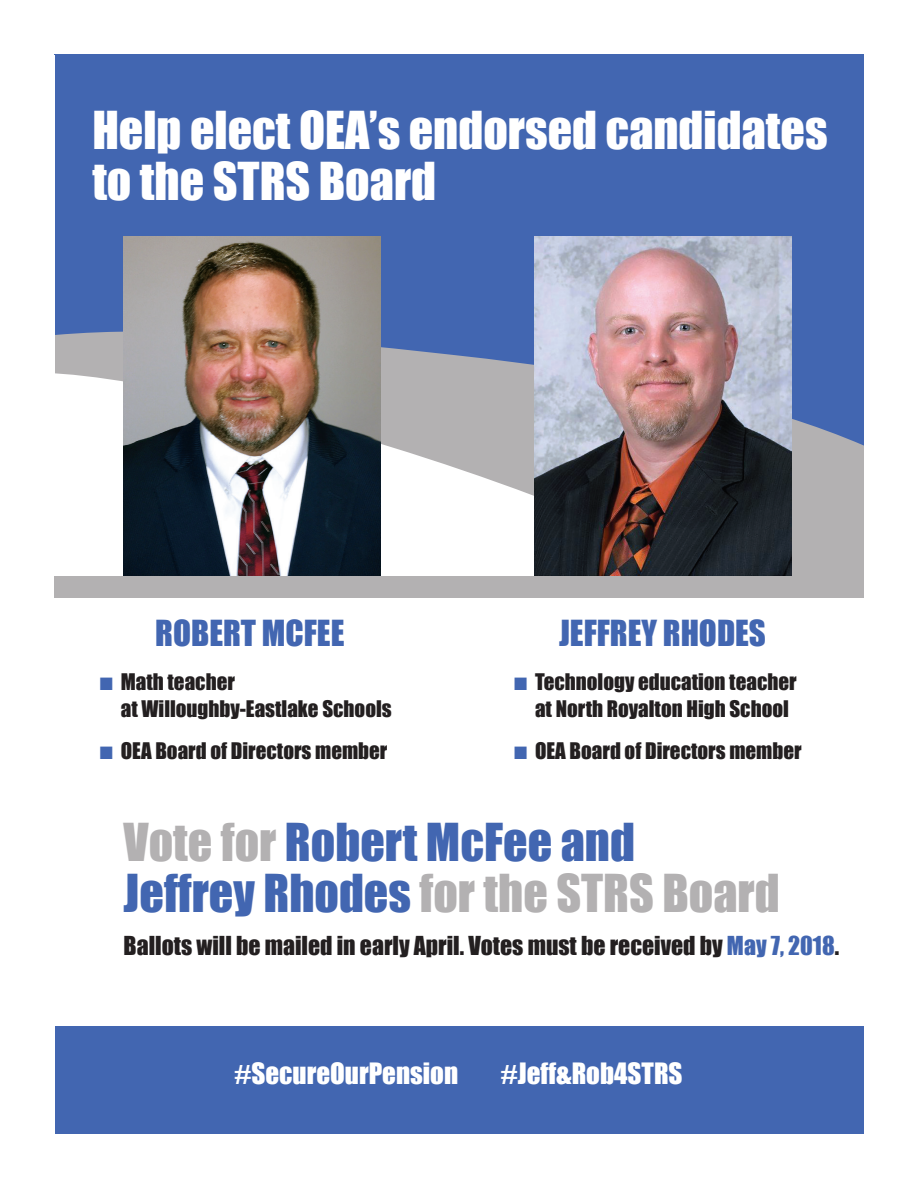
<style>
.page{position:relative;width:918px;height:1188px;background:#fff}
.page>*{position:absolute;margin:0;border:0;box-sizing:border-box;transform-origin:0 0}
.t1{font:48px/51px "Impact";color:#4266b1}
.t2{font:48px/51px "Impact";color:#fff}
.t3{font:33px "Impact";color:#4266b1}
.t4{font:27px "Impact";color:#fff}
.t5{font:24px "Impact";color:#231f20}
.t6{font:21px/27px "Impact";color:#231f20}
.s1{color:#4266b1}
.s2{font-size:27px;color:#fff}
.s3{color:#b3b1b2}
</style>
<div class="page">
<div style="left:54px;top:54px;width:810px;height:527px;background:#4266b1"></div>
<svg style="left:55px;top:320px;width:793px;height:256px"></svg>
<div style="left:54px;top:1026px;width:810px;height:108px;background:#4266b1"></div>
<div style="left:13px;top:55px;width:42px;height:1133px;background:#fff"></div>
<div style="left:55px;top:576px;width:809px;height:23px;background:#b3b1b2"></div>
<img style="left:535px;top:236px;width:257px;height:340px">
<img style="left:124px;top:236px;width:256px;height:340px">
<h1 class="t2" style="left:92px;top:103px;width:737px">Help elect OEA’s endorsed candidates to the STRS Board</h1>
<h2 class="t3" style="left:155px;top:607px;width:191px">ROBERT MCFEE</h2>
<p class="t6" style="left:121px;top:668px;width:272px;text-indent:-21px"><span class="s1">■</span> Math teacher<br>at Willoughby-Eastlake Schools</p>
<p class="t6" style="left:100px;top:737px;width:289px"><span class="s1">■</span> OEA Board of Directors member</p>
<h2 class="t3" style="left:514px;top:607px;width:254px"><span class="s2">El</span> JEFFREY RHODES</h2>
<p class="t6" style="left:535px;top:668px;width:263px;text-indent:-21px"><span class="s1">■</span> Technology education teacher at North Royalton High School</p>
<p class="t6" style="left:514px;top:737px;width:289px"><span class="s1">■</span> OEA Board of Directors member</p>
<h1 class="t1" style="left:124px;top:815px;width:658px"><span class="s3">Vote for</span> Robert McFee and<br>Jeffrey Rhodes <span class="s3">for the STRS Board</span></h1>
<p class="t5" style="left:124px;top:927px;width:717px">Ballots will be mailed in early April. Votes must be received by <span class="s1">May 7, 2018</span>.</p>
<p class="t4" style="left:235px;top:1053px;width:225px">#SecureOurPension</p>
<p class="t4" style="left:501px;top:1053px;width:183px">#Jeff&amp;Rob4STRS</p>
</div>
